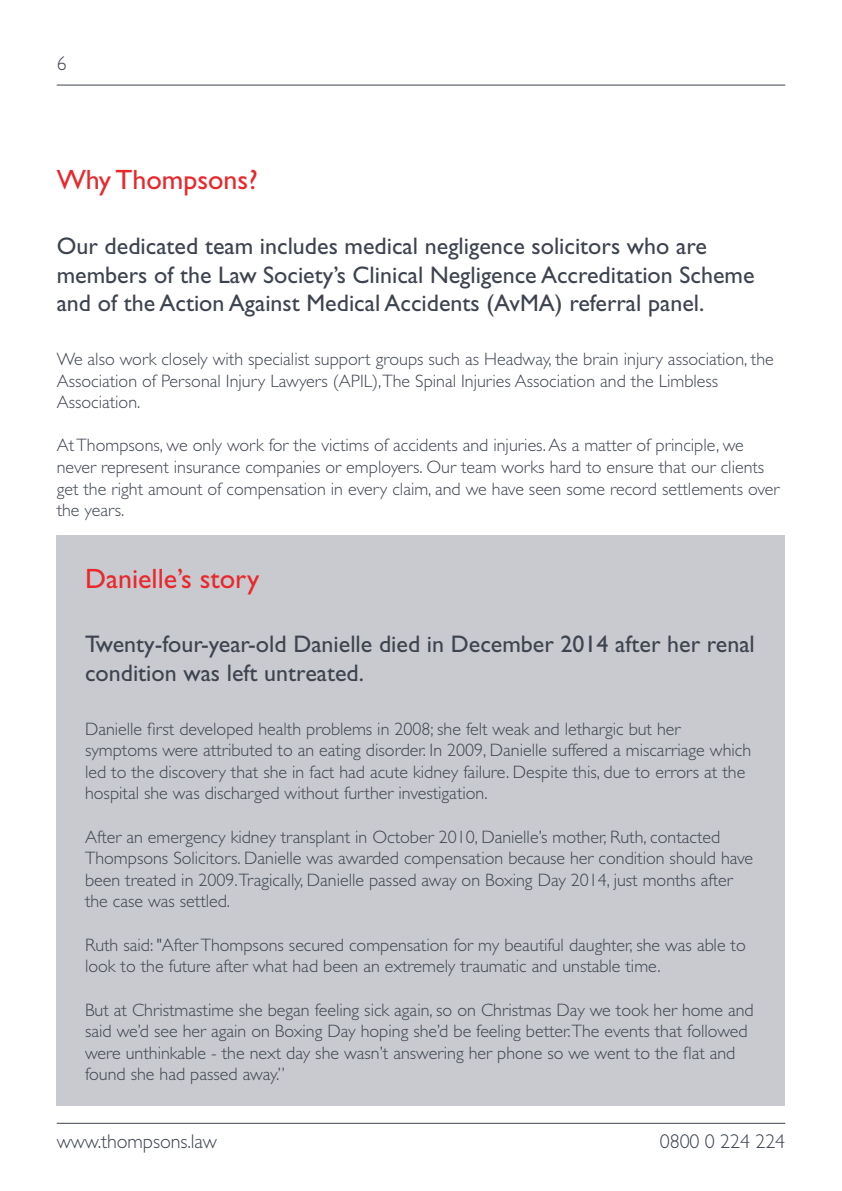
<style>
.page{position:relative;width:842px;height:1191px;background:#fff}
.page>*{position:absolute;margin:0;border:0;box-sizing:border-box;transform-origin:0 0}
.t1{font:28px "Gill Sans Std";color:#e9282d}
.t2{font:24px/28.8px "Gill Sans Std";color:#3e444f}
.t3{font:300 20px "Gill Sans Std";letter-spacing:-.005em;color:#3e444f}
.t4{font:300 18px/21.6px "Gill Sans Std";color:#3e444f}
</style>
<div class="page">
<div style="left:57px;top:535px;width:728px;height:571px;background:#c8cacf"></div>
<hr style="left:57px;top:85px;width:728px;height:1px;background:#3e444f">
<hr style="left:57px;top:1123px;width:728px;height:1px;background:#3e444f">
<p class="t3" style="left:57px;top:56px;width:11px">6</p>
<h1 class="t1" style="left:57px;top:169px;width:203px">Why Thompsons?</h1>
<h2 class="t2" style="left:57px;top:233px;width:699px">Our dedicated team includes medical negligence solicitors who are members of the Law Society’s Clinical Negligence Accreditation Scheme and of the Action Against Medical Accidents (AvMA) referral panel.</h2>
<p class="t4" style="left:57px;top:350px;width:718px">We also work closely with specialist support groups such as Headway, the brain injury association, the<br>Association of Personal Injury Lawyers (APIL),The Spinal Injuries Association and the Limbless<br>Association.</p>
<p class="t4" style="left:57px;top:436px;width:724px">AtThompsons, we only work for the victims of accidents and injuries.As a matter of principle, we never represent insurance companies or employers. Our team works hard to ensure that our clients get the right amount of compensation in every claim, and we have seen some record settlements over the years.</p>
<h1 class="t1" style="left:85px;top:568px;width:176px">Danielle’s story</h1>
<h2 class="t2" style="left:85px;top:632px;width:671px">Twenty-four-year-old Danielle died in December 2014 after her renal condition was left untreated.</h2>
<p class="t4" style="left:85px;top:719px;width:668px">Danielle first developed health problems in 2008; she felt weak and lethargic but her symptoms were attributed to an eating disorder. In 2009, Danielle suffered a miscarriage which led to the discovery that she in fact had acute kidney failure. Despite this, due to errors at the hospital she was discharged without further investigation.</p>
<p class="t4" style="left:85px;top:827px;width:669px">After an emergency kidney transplant in October 2010, Danielle’s mother, Ruth, contacted Thompsons Solicitors. Danielle was awarded compensation because her condition should have been treated in 2009.Tragically, Danielle passed away on Boxing Day 2014, just months after the case was settled.</p>
<p class="t4" style="left:85px;top:935px;width:662px">Ruth said: "AfterThompsons secured compensation for my beautiful daughter, she was able to look to the future after what had been an extremely traumatic and unstable time.</p>
<p class="t4" style="left:85px;top:1000px;width:670px">But at Christmastime she began feeling sick again, so on Christmas Day we took her home and said we’d see her again on Boxing Day hoping she’d be feeling better.The events that followed were unthinkable - the next day she wasn’t answering her phone so we went to the flat and found she had passed away.”</p>
<p class="t3" style="left:57px;top:1133px;width:162px">www.thompsons.law</p>
<p class="t3" style="left:660px;top:1133px;width:127px">0800 0 224 224</p>
</div>
